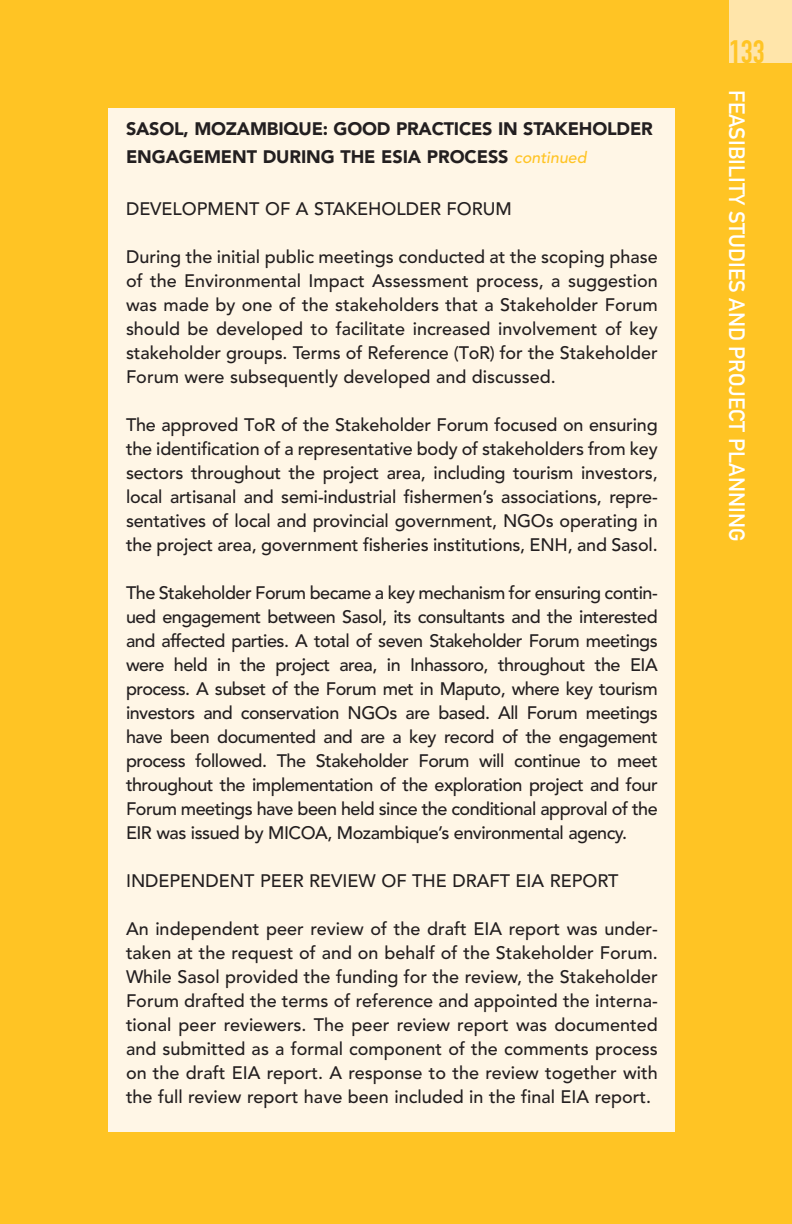
<style>
.page{position:relative;width:792px;height:1224px;background:#fff}
.page>*{position:absolute;margin:0;border:0;box-sizing:border-box;transform-origin:0 0}
.t1{font:32px "DIN Engschrift";color:#ffc424}
.t2{font:22px "DIN Mittelschrift";color:#fff}
.t3{font:500 18px/24px "Avenir";color:#231f20;text-align:justify}
.t4{font:900 18px/28px "Avenir";letter-spacing:-.01em;color:#231f20}
.s1{font-weight:500;font-size:16px;color:#ffc424}
</style>
<div class="page">
<div style="left:702px;top:0;width:90px;height:1224px;background:#ffc424"></div>
<div style="left:729px;top:0;width:63px;height:63px;background:#ffe5aa"></div>
<div style="left:0;top:0;width:702px;height:1224px;background:#ffc424"></div>
<div style="left:108px;top:108px;width:567px;height:1024px;background:#fff6e6"></div>
<p class="t4" style="left:126px;top:116px;width:528px">SASOL, MOZAMBIQUE: GOOD PRACTICES IN STAKEHOLDER<br>ENGAGEMENT DURING THE ESIA PROCESS <span class="s1">continued</span></p>
<p class="t3" style="left:126px;top:199px;width:387px">DEVELOPMENT OF A STAKEHOLDER FORUM</p>
<p class="t3" style="left:126px;top:247px;width:533px">During the initial public meetings conducted at the scoping phase of the Environmental Impact Assessment process, a suggestion was made by one of the stakeholders that a Stakeholder Forum should be developed to facilitate increased involvement of key stakeholder groups. Terms of Reference (ToR) for the Stakeholder Forum were subsequently developed and discussed.</p>
<p class="t3" style="left:126px;top:415px;width:533px">The approved ToR of the Stakeholder Forum focused on ensuring the identification of a representative body of stakeholders from key sectors throughout the project area, including tourism investors, local artisanal and semi-industrial fishermen’s associations, repre&shy;sentatives of local and provincial government, NGOs operating in the project area, government fisheries institutions, ENH, and Sasol.</p>
<p class="t3" style="left:126px;top:583px;width:533px">The Stakeholder Forum became a key mechanism for ensuring contin&shy;ued engagement between Sasol, its consultants and the interested and affected parties. A total of seven Stakeholder Forum meetings were held in the project area, in Inhassoro, throughout the EIA process. A subset of the Forum met in Maputo, where key tourism investors and conservation NGOs are based. All Forum meetings have been documented and are a key record of the engagement process followed. The Stakeholder Forum will continue to meet throughout the implementation of the exploration project and four Forum meetings have been held since the conditional approval of the EIR was issued by MICOA, Mozambique’s environmental agency.</p>
<p class="t3" style="left:126px;top:871px;width:494px">INDEPENDENT PEER REVIEW OF THE DRAFT EIA REPORT</p>
<p class="t3" style="left:126px;top:919px;width:533px">An independent peer review of the draft EIA report was under&shy;taken at the request of and on behalf of the Stakeholder Forum.<br>While Sasol provided the funding for the review, the Stakeholder Forum drafted the terms of reference and appointed the interna&shy;tional peer reviewers. The peer review report was documented and submitted as a formal component of the comments process on the draft EIA report. A response to the review together with the full review report have been included in the final EIA report.</p>
<h1 class="t1" style="left:729px;top:40px;width:37px">133</h1>
<p class="t2" style="left:745px;top:90px;width:453px;rotate:90deg">FEASIBILITY STUDIES AND PROJECT PLANNING</p>
</div>
